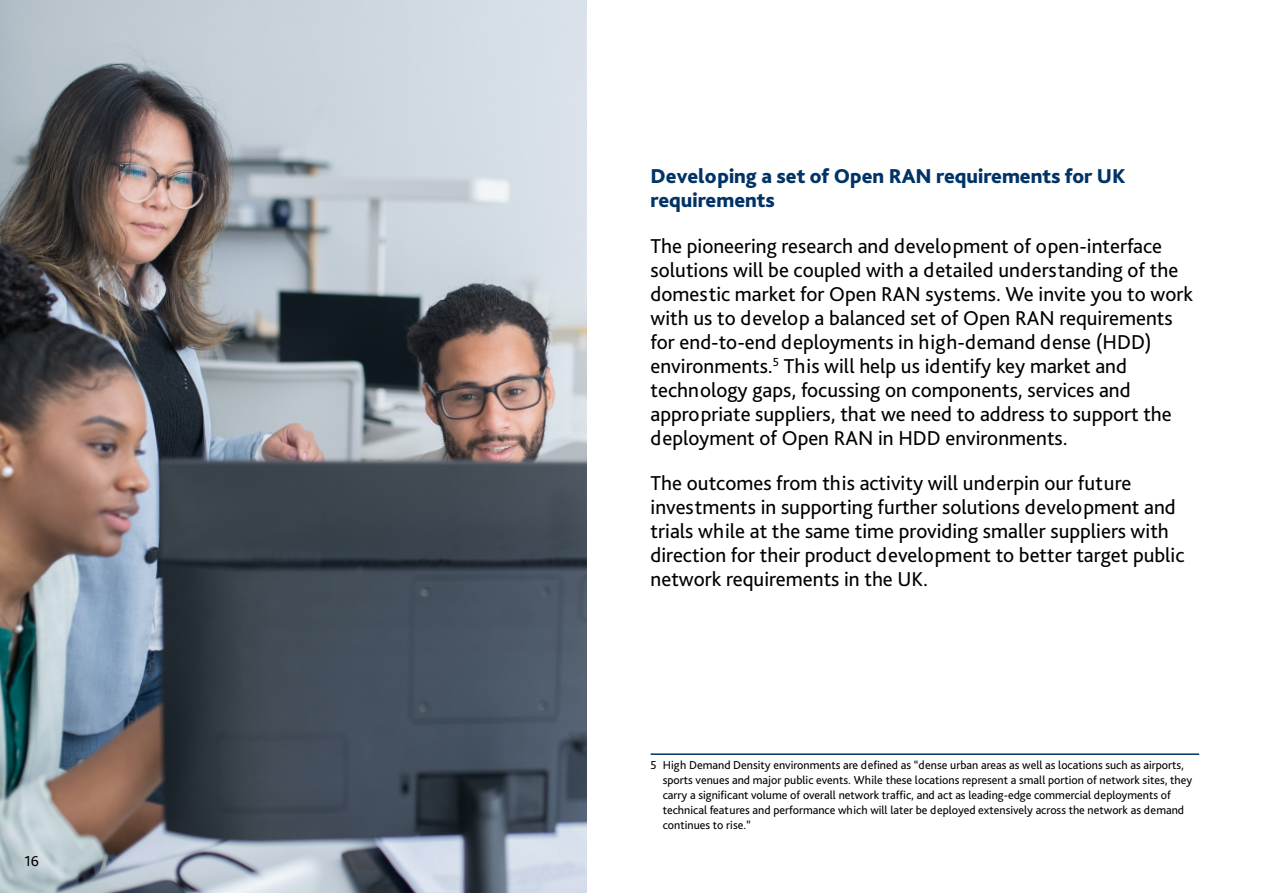
<style>
.page{position:relative;width:1263px;height:893px;background:#fff}
.page>*{position:absolute;margin:0;border:0;box-sizing:border-box;transform-origin:0 0}
.Body_Copy{font:21px/24px "Bliss Pro";color:#000}
.t1{font:800 21px/24px "Bliss Pro";color:#036}
.t2{font:15px "Bliss Pro";color:#000}
.Footnote{font:12px "Bliss Pro";color:#000}
</style>
<div class="page">
<img style="left:0;top:0;width:587px;height:893px">
<hr style="left:651px;top:753px;width:548px;height:2px;background:#036">
<p class="t2" style="left:25px;top:852px;width:16px">16</p>
<h4 class="t1" style="left:651px;top:164px;width:476px">Developing a set of Open RAN requirements for UK requirements</h4>
<p class="Body_Copy" style="left:651px;top:233px;width:544px">The pioneering research and development of open-interface solutions will be coupled with a detailed understanding of the domestic market for Open RAN systems. We invite you to work with us to develop a balanced set of Open RAN requirements for end-to-end deployments in high-demand dense (HDD) environments.<sup>5</sup> This will help us identify key market and</p>
<p class="Body_Copy" style="left:651px;top:377px;width:523px">technology gaps, focussing on components, services and appropriate suppliers, that we need to address to support the deployment of Open RAN in HDD environments.</p>
<p class="Body_Copy" style="left:651px;top:470px;width:535px">The outcomes from this activity will underpin our future investments in supporting further solutions development and trials while at the same time providing smaller suppliers with direction for their product development to better target public network requirements in the UK.</p>
<p class="Footnote" style="left:651px;top:758px;width:535px">5 High Demand Density environments are defined as “dense urban areas as well as locations such as airports,</p>
<p class="Footnote" style="left:663px;top:773px;width:531px">sports venues and major public events. While these locations represent a small portion of network sites, they</p>
<p class="Footnote" style="left:663px;top:788px;width:509px">carry a significant volume of overall network traffic, and act as leading-edge commercial deployments of</p>
<p class="Footnote" style="left:663px;top:803px;width:523px">technical features and performance which will later be deployed extensively across the network as demand</p>
<p class="Footnote" style="left:663px;top:818px;width:90px">continues to rise.”</p>
</div>
